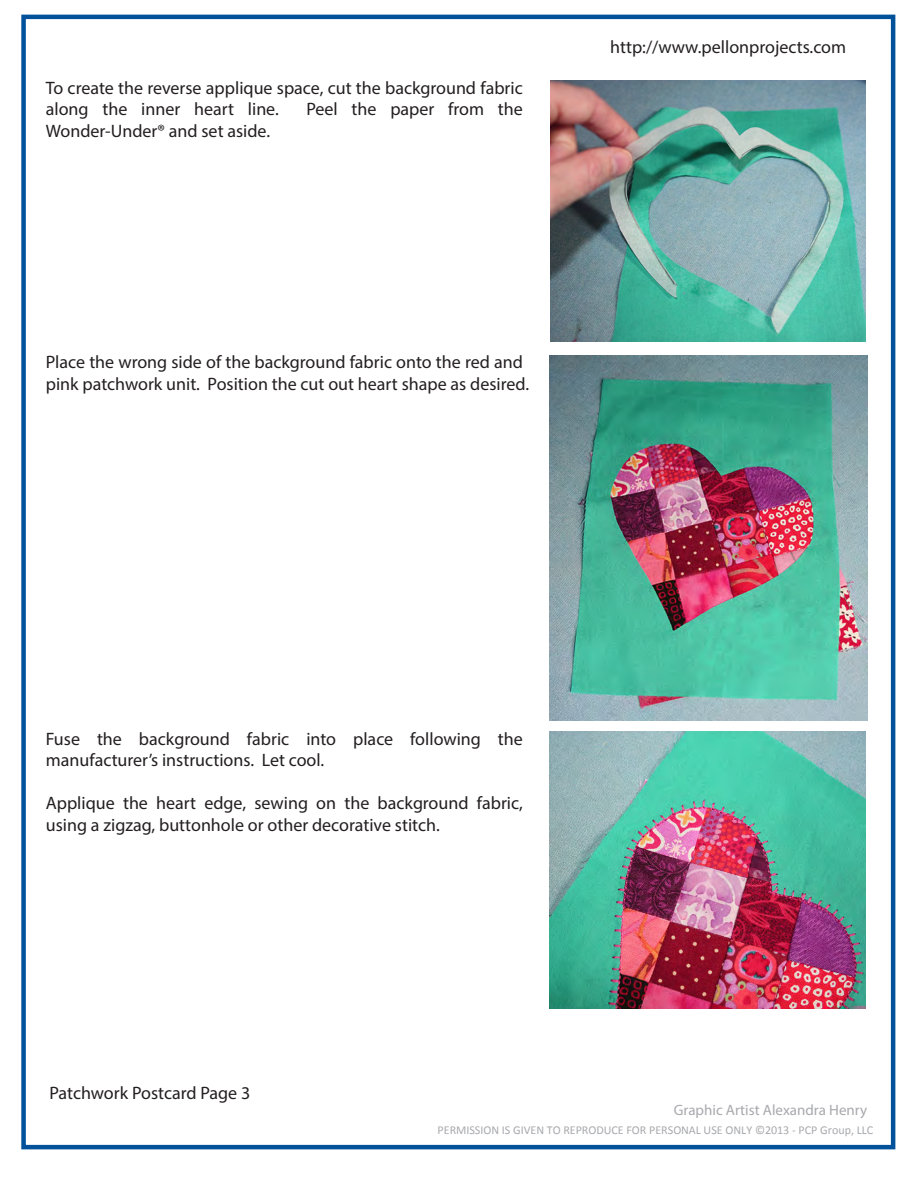
<style>
.page{position:relative;width:918px;height:1188px;background:#fff}
.page>*{position:absolute;margin:0;border:0;box-sizing:border-box;transform-origin:0 0}
.t1{font:18px/21.6px "Myriad Pro";color:#231f20}
.t2{font:15px "Myriad Pro";color:#a8a9ad}
.t3{font:12px "Calibri";color:#a8a9ad}
</style>
<div class="page">
<div style="left:21px;top:15px;width:874px;height:1134px;border:4px solid #01529b"></div>
<img style="left:551px;top:81px;width:315px;height:261px">
<img style="left:550px;top:356px;width:317px;height:365px">
<img style="left:550px;top:732px;width:316px;height:277px">
<p class="t1" style="left:46px;top:76px;width:478px">To create the reverse applique space, cut the background fabric along the inner heart line.</p>
<p class="t1" style="left:306px;top:98px;width:218px">Peel the paper from the</p>
<p class="t1" style="left:46px;top:120px;width:226px">Wonder-Under® and set aside.</p>
<p class="t1" style="left:610px;top:36px;width:237px">http://www.pellonprojects.com</p>
<p class="t1" style="left:46px;top:351px;width:485px">Place the wrong side of the background fabric onto the red and pink patchwork unit. Position the cut out heart shape as desired.</p>
<p class="t1" style="left:46px;top:727px;width:479px">Fuse the background fabric into place following the manufacturer’s instructions. Let cool.</p>
<p class="t1" style="left:46px;top:792px;width:478px">Applique the heart edge, sewing on the background fabric, using a zigzag, buttonhole or other decorative stitch.</p>
<p class="t1" style="left:49px;top:1082px;width:202px">Patchwork Postcard Page 3</p>
<p class="t2" style="left:674px;top:1100px;width:195px">Graphic Artist Alexandra Henry</p>
<p class="t3" style="left:437px;top:1123px;width:437px">PERMISSION IS GIVEN TO REPRODUCE FOR PERSONAL USE ONLY ©2013 - PCP Group, LLC</p>
</div>
